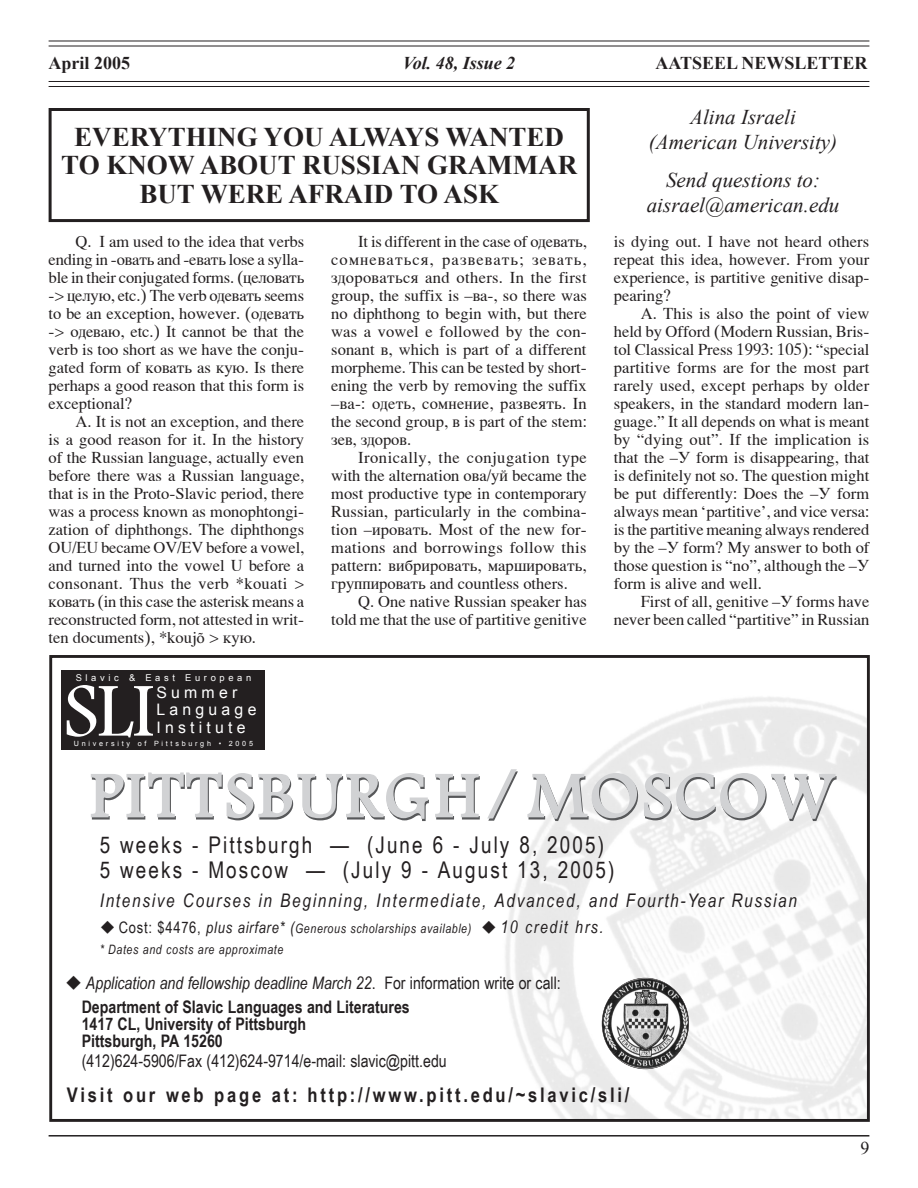
<style>
.page{position:relative;width:918px;height:1188px;background:#fff}
.page>*{position:absolute;margin:0;border:0;box-sizing:border-box;transform-origin:0 0}
.t1{font:79.2px "Footlight MT Light";color:#fff}
.t2{font:66.3px "Footlight MT Light";letter-spacing:.05em;color:#d1d2d4}
.t3{font:700 27px/28.5px "Times New Roman";color:#231f20;text-align:center}
.t4{font:23.1px/24.5px "Arial Narrow";letter-spacing:.09em;color:#231f20}
.t5{font:italic 21px/25.2px "Times New Roman";color:#231f20;text-align:center}
.t6{font:700 20.1px "Arial Narrow";letter-spacing:.135em;color:#231f20}
.t7{font:italic 18.75px "Arial Narrow";letter-spacing:.09em;color:#231f20}
.t8{font:700 18px "Times New Roman";color:#231f20}
.t9{font:italic 700 18px "Times New Roman";color:#231f20}
.t10{font:18px "Times New Roman";color:#231f20}
.t11{font:700 17.25px/23.7px "Arial Narrow";color:#231f20}
.t12{font:17.25px "Arial Narrow";color:#231f20}
.t13{font:italic 17.25px "Arial Narrow";letter-spacing:.09em;color:#231f20}
.t14{font:16.5px/18px "Times CY";color:#231f20;text-align:justify}
.t15{font:15.9px/17.2px "Arial";letter-spacing:.265em;color:#fff}
.t16{font:italic 12.9px "Arial Narrow";letter-spacing:.045em;color:#231f20}
.t17{font:9.3px "Arial";letter-spacing:.39em;color:#fff}
.t18{font:7.2px "Arial";letter-spacing:.38em;color:#fff}
.s1{font-family:"Minion Pro"}
.s2{font-style:normal;font-size:15.9px}
.s3{font-size:15.9px}
.s4{font-weight:400;font-style:italic}
.s5{font-weight:400}
</style>
<div class="page">
<hr style="left:49px;top:40px;width:820px;height:1px;background:#231f20">
<hr style="left:49px;top:46px;width:820px;height:1px;background:#231f20">
<hr style="left:49px;top:81px;width:820px;height:1px;background:#231f20">
<hr style="left:49px;top:86px;width:820px;height:1px;background:#231f20">
<hr style="left:49px;top:1135px;width:820px;height:2px;background:#231f20">
<div style="left:49px;top:108px;width:541px;height:114px;border:3px solid #231f20"></div>
<img style="left:505px;top:697px;width:361px;height:421px">
<div style="left:49px;top:655px;width:821px;height:467px;border:3px solid #231f20"></div>
<div style="left:61px;top:670px;width:203px;height:80px;background:#231f20"></div>
<img style="left:602px;top:978px;width:87px;height:91px;border-radius:50%">
<svg style="left:91px;top:768px;width:429px;height:54px"></svg>
<svg style="left:526px;top:772px;width:312px;height:82px"></svg>
<p class="t8" style="left:49px;top:53px;width:83px">April 2005</p>
<p class="t9" style="left:403px;top:53px;width:114px">Vol. 48, Issue 2</p>
<p class="t8" style="left:655px;top:53px;width:214px">AATSEEL NEWSLETTER</p>
<h3 class="t3" style="left:61px;top:122px;width:518px">EVERYTHING YOU ALWAYS WANTED<br>TO KNOW ABOUT RUSSIAN GRAMMAR<br>BUT WERE AFRAID TO ASK</h3>
<p class="t14" style="left:49px;top:232px;width:257px;text-indent:27px">Q. I am used to the idea that verbs ending in -овать and -евать lose a sylla&shy;ble in their conjugated forms. (целовать -&gt; целую, etc.) The verb одевать seems to be an exception, however. (одевать -&gt; одеваю, etc.) It cannot be that the verb is too short as we have the conju&shy;gated form of ковать as кую. Is there perhaps a good reason that this form is exceptional?</p>
<p class="t14" style="left:49px;top:412px;width:257px;text-indent:27px">A. It is not an exception, and there is a good reason for it. In the history of the Russian language, actually even before there was a Russian language, that is in the Proto-Slavic period, there was a process known as monophtongi&shy;zation of diphthongs. The diphthongs OU/EU became OV/EV before a vowel, and turned into the vowel U before a consonant. Thus the verb *kouati &gt; ковать (in this case the asterisk means a reconstructed form, not attested in writ&shy;ten documents), *kouj<span class="s1">õ</span> &gt; кую.</p>
<p class="t17" style="left:76px;top:671px;width:177px">Slavic &amp; East European</p>
<h1 class="t1" style="left:63px;top:663px;width:94px">SLI</h1>
<p class="t15" style="left:156px;top:684px;width:102px">Summer<br>Language<br>Institute</p>
<p class="t18" style="left:74px;top:739px;width:181px">University of Pittsburgh • 2005</p>
<p class="t14" style="left:331px;top:232px;width:257px;text-indent:27px">It is different in the case of одевать, сомневаться, развевать; зевать, здороваться and others. In the first group, the suffix is –ва-, so there was no diphthong to begin with, but there was a vowel е followed by the con&shy;sonant в, which is part of a different morpheme. This can be tested by short&shy;ening the verb by removing the suffix –ва-: одеть, сомнение, развеять. In the second group, в is part of the stem: зев, здоров.</p>
<p class="t14" style="left:331px;top:448px;width:257px;text-indent:27px">Ironically, the conjugation type with the alternation ова/уй became the most productive type in contemporary Russian, particularly in the combina&shy;tion –ировать. Most of the new for&shy;mations and borrowings follow this pattern: вибрировать, маршировать, группировать and countless others.</p>
<p class="t14" style="left:331px;top:592px;width:257px;text-align:right">Q. One native Russian speaker has told me that the use of partitive genitive</p>
<p class="t5" style="left:649px;top:104px;width:190px">Alina Israeli (American University)</p>
<p class="t5" style="left:647px;top:167px;width:194px">Send questions to: aisrael@american.edu</p>
<p class="t14" style="left:614px;top:232px;width:257px">is dying out. I have not heard others repeat this idea, however. From your experience, is partitive genitive disap&shy;pearing?</p>
<p class="t14" style="left:614px;top:304px;width:257px;text-indent:27px">A. This is also the point of view held by Offord (Modern Russian, Bris&shy;tol Classical Press 1993: 105): “special partitive forms are for the most part rarely used, except perhaps by older speakers, in the standard modern lan&shy;guage.” It all depends on what is meant by “dying out”. If the implication is that the –У form is disappearing, that is definitely not so. The question might be put differently: Does the –У form always mean ‘partitive’, and vice versa: is the partitive meaning always rendered by the –У form? My answer to both of those question is “no”, although the –У form is alive and well.</p>
<p class="t14" style="left:614px;top:592px;width:257px;text-align:right">First of all, genitive –У forms have never been called “partitive” in Russian</p>
<h2 class="t2" style="left:90px;top:756px;width:746px">PITTSBURGH/MOSCOW</h2>
<h3 class="t4" style="left:100px;top:832px;width:516px">5 weeks - Pittsburgh — (June 6 - July 8, 2005)<br>5 weeks - Moscow — (July 9 - August 13, 2005)</h3>
<p class="t7" style="left:100px;top:888px;width:699px">Intensive Courses in Beginning, Intermediate, Advanced, and Fourth-Year Russian</p>
<p class="t16" style="left:119px;top:919px;width:354px"><span class="s2">Cost: $4476,</span> <span class="s3">plus airfare* (</span>Generous scholarships available)</p>
<p class="t13" style="left:500px;top:915px;width:105px">10 credit hrs.</p>
<p class="t16" style="left:100px;top:940px;width:185px">* Dates and costs are approximate</p>
<p class="t11" style="left:82px;top:970px;width:481px"><span class="s4">Application and fellowship deadline March 22</span><span class="s5">. For information write or call:<br></span>Department of Slavic Languages and Literatures</p>
<p class="t11" style="left:82px;top:1014px;width:226px;line-height:17.2px">1417 CL, University of Pittsburgh<br>Pittsburgh, PA 15260</p>
<p class="t12" style="left:82px;top:1048px;width:367px">(412)624-5906/Fax (412)624-9714/e-mail: slavic@pitt.edu</p>
<p class="t6" style="left:67px;top:1080px;width:564px">Visit our web page at: http://www.pitt.edu/~slavic/sli/</p>
<p class="t10" style="left:860px;top:1137px;width:10px">9</p>
</div>
